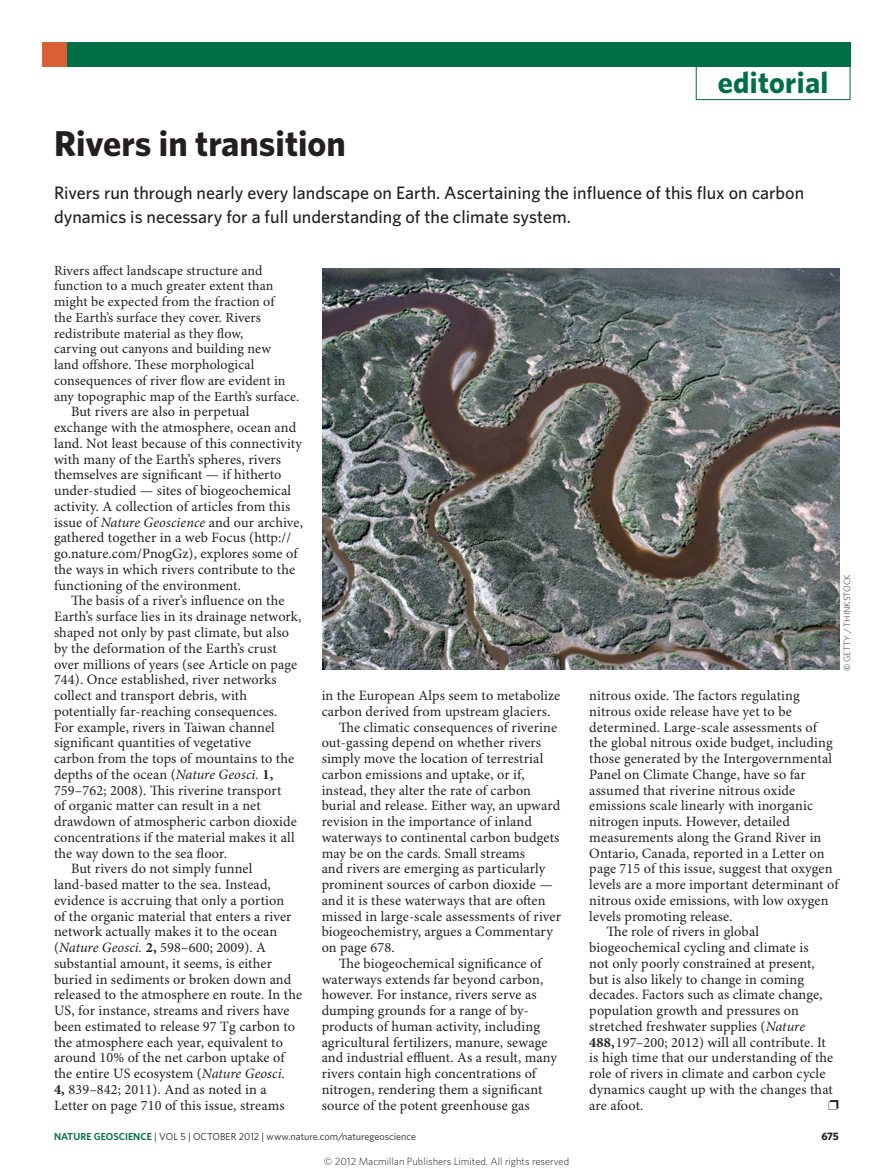
<style>
.page{position:relative;width:893px;height:1174px;background:#fff}
.page>*{position:absolute;margin:0;border:0;box-sizing:border-box;transform-origin:0 0}
.Title{font:700 36px "Whitney";color:#231f20}
.t1{font:700 30px "Whitney";letter-spacing:.01em;color:#016f45}
.Standfirst{font:500 18px/24px "Whitney";color:#231f20}
.Body_text{font:14.25px/15.8px "Minion Pro";letter-spacing:.01em;color:#231f20}
.Body_first{font:13.95px/15.8px "Minion Pro";letter-spacing:.01em;color:#231f20}
.t2{font:700 10.8px "Whitney";color:#231f20}
.t3{font:300 10.5px "Whitney";color:#231f20}
.t4{font:10.2px "Whitney";color:#231f20}
.Picture_credit{font:300 9px "Whitney";color:#231f20}
.s1{font-style:italic}
.s2{font-weight:700}
.s3{font-weight:400}
.s4{font-weight:600;color:#016f45}
</style>
<div class="page">
<div style="left:696px;top:66px;width:154px;height:34px;border:1px solid #016f45"></div>
<div style="left:43px;top:43px;width:807px;height:24px;background:#016f45"></div>
<div style="left:43px;top:43px;width:24px;height:24px;background:#d96033"></div>
<img style="left:322px;top:268px;width:517px;height:402px">
<p class="Title" style="left:54px;top:120px;width:293px">Rivers in transition</p>
<p class="t1" style="left:718px;top:62px;width:112px">editorial</p>
<p class="Standfirst" style="left:54px;top:181px;width:752px">Rivers run through nearly every landscape on Earth. Ascertaining the influence of this flux on carbon dynamics is necessary for a full understanding of the climate system.</p>
<p class="Body_first" style="left:54px;top:263px;width:247px">Rivers affect landscape structure and function to a much greater extent than might be expected from the fraction of<br>the Earth’s surface they cover. Rivers redistribute material as they flow,<br>carving out canyons and building new land offshore. These morphological consequences of river flow are evident in any topographic map of the Earth’s surface.</p>
<p class="Body_text" style="left:54px;top:404px;width:250px;text-indent:17px">But rivers are also in perpetual exchange with the atmosphere, ocean and land. Not least because of this connectivity with many of the Earth’s spheres, rivers themselves are significant — if hitherto under-studied — sites of biogeochemical activity. A collection of articles from this issue of <span class="s1">Nature Geoscience</span> and our archive, gathered together in a web Focus (http:// go.nature.com/PnogGz), explores some of the ways in which rivers contribute to the functioning of the environment.</p>
<p class="Body_text" style="left:54px;top:593px;width:249px;text-indent:17px">The basis of a river’s influence on the Earth’s surface lies in its drainage network, shaped not only by past climate, but also by the deformation of the Earth’s crust over millions of years (see Article on page 744). Once established, river networks collect and transport debris, with potentially far-reaching consequences.<br>For example, rivers in Taiwan channel significant quantities of vegetative<br>carbon from the tops of mountains to the depths of the ocean (<span class="s1">Nature Geosci.</span> <span class="s2">1, </span>759–762; 2008). This riverine transport<br>of organic matter can result in a net drawdown of atmospheric carbon dioxide concentrations if the material makes it all the way down to the sea floor.</p>
<p class="Body_text" style="left:54px;top:861px;width:250px;text-indent:17px">But rivers do not simply funnel land-based matter to the sea. Instead, evidence is accruing that only a portion<br>of the organic material that enters a river network actually makes it to the ocean (<span class="s1">Nature Geosci.</span> <span class="s2">2,</span> 598–600; 2009). A substantial amount, it seems, is either buried in sediments or broken down and released to the atmosphere en route. In the US, for instance, streams and rivers have been estimated to release 97 Tg carbon to the atmosphere each year, equivalent to around 10% of the net carbon uptake of the entire US ecosystem (<span class="s1">Nature Geosci.<br></span><span class="s2">4,</span> 839–842; 2011). And as noted in a Letter on page 710 of this issue, streams</p>
<p class="Body_text" style="left:322px;top:688px;width:240px">in the European Alps seem to metabolize carbon derived from upstream glaciers.</p>
<p class="Body_text" style="left:322px;top:719px;width:241px;text-indent:17px">The climatic consequences of riverine out-gassing depend on whether rivers simply move the location of terrestrial carbon emissions and uptake, or if, instead, they alter the rate of carbon burial and release. Either way, an upward revision in the importance of inland waterways to continental carbon budgets may be on the cards. Small streams<br>and rivers are emerging as particularly prominent sources of carbon dioxide — and it is these waterways that are often missed in large-scale assessments of river biogeochemistry, argues a Commentary on page 678.</p>
<p class="Body_text" style="left:322px;top:956px;width:237px;text-indent:17px">The biogeochemical significance of waterways extends far beyond carbon, however. For instance, rivers serve as dumping grounds for a range of by&shy;products of human activity, including agricultural fertilizers, manure, sewage and industrial effluent. As a result, many rivers contain high concentrations of nitrogen, rendering them a significant source of the potent greenhouse gas</p>
<p class="Picture_credit" style="left:841px;top:671px;width:99px;rotate:-90deg"><span class="s3">©</span> GETTY / THINKSTOCK</p>
<p class="Body_text" style="left:589px;top:688px;width:251px">nitrous oxide. The factors regulating nitrous oxide release have yet to be determined. Large-scale assessments of the global nitrous oxide budget, including those generated by the Intergovernmental Panel on Climate Change, have so far assumed that riverine nitrous oxide emissions scale linearly with inorganic nitrogen inputs. However, detailed measurements along the Grand River in Ontario, Canada, reported in a Letter on page 715 of this issue, suggest that oxygen levels are a more important determinant of nitrous oxide emissions, with low oxygen levels promoting release.</p>
<p class="Body_text" style="left:589px;top:924px;width:246px;text-indent:17px">The role of rivers in global biogeochemical cycling and climate is<br>not only poorly constrained at present, but is also likely to change in coming decades. Factors such as climate change, population growth and pressures on stretched freshwater supplies (<span class="s1">Nature </span><span class="s2">488,</span>197–200; 2012) will all contribute. It is high time that our understanding of the role of rivers in climate and carbon cycle dynamics caught up with the changes that are afoot.</p>
<p class="t4" style="left:54px;top:1129px;width:364px"><span class="s4">NATURE GEOSCIENCE</span> | VOL 5 | OCTOBER 2012 | www.nature.com/naturegeoscience</p>
<p class="t2" style="left:821px;top:1129px;width:19px">675</p>
<p class="t3" style="left:324px;top:1154px;width:247px">© 2012 Macmillan Publishers Limited. All rights reserved</p>
</div>
